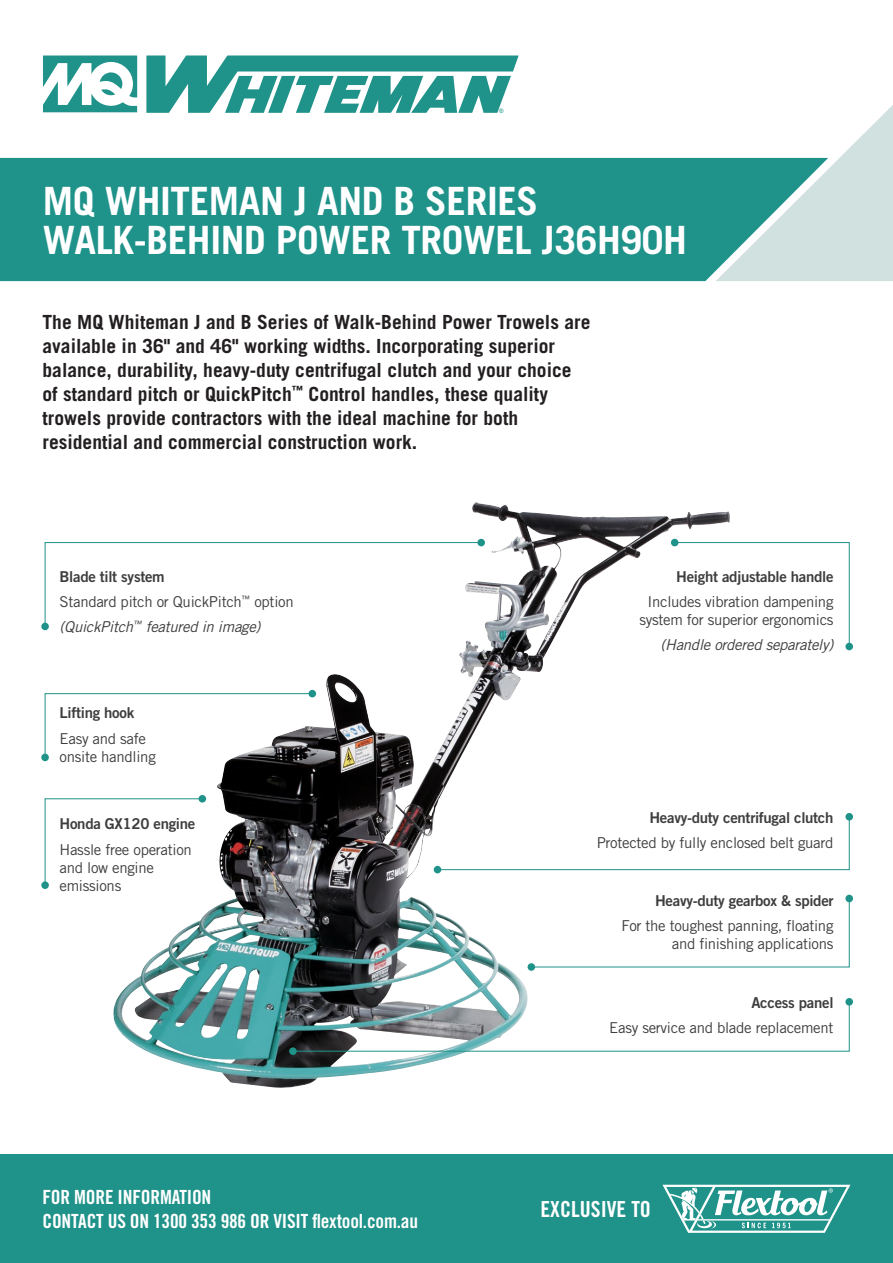
<style>
.page{position:relative;width:893px;height:1263px;background:#fff}
.page>*{position:absolute;margin:0;border:0;box-sizing:border-box;transform-origin:0 0}
.Intro_Heading_Bens{font:700 39px "Trade Gothic";letter-spacing:-.01em;color:#fff}
.t1{font:22.05px "Trade Gothic Bold Cond Twenty";color:#fff}
.Product_Descriptions{font:700 19.5px/24px "Trade Gothic";color:#231f20}
.t2{font:19.5px/24px "Trade Gothic Bold Cond Twenty";letter-spacing:-.01em;color:#fff}
.Pic_points{font:15px/18px "Trade Gothic";letter-spacing:-.02em;color:#3e3e3f}
.Pic_points-2{font:15px "Trade Gothic Bold Two";letter-spacing:-.02em;color:#3e3e3f}
.Pic_points-3{font:italic 15px "Trade Gothic";letter-spacing:-.02em;color:#3e3e3f}
.t3{font:6.15px "Arial";color:#1f9289}
</style>
<div class="page">
<img style="left:113px;top:502px;width:419px;height:581px">
<div style="left:0;top:158px;width:716px;height:123px;background:#1f9289"></div>
<svg style="left:146px;top:55px;width:373px;height:58px"></svg>
<svg style="left:43px;top:56px;width:94px;height:56px"></svg>
<svg style="left:716px;top:105px;width:177px;height:176px"></svg>
<div style="left:0;top:1154px;width:893px;height:109px;background:#1f9289"></div>
<svg style="left:662px;top:1185px;width:188px;height:48px"></svg>
<svg style="left:44px;top:693px;width:269px;height:65px"></svg>
<div style="left:309px;top:690px;width:7px;height:7px;background:#1f9289;border-radius:50%"></div>
<div style="left:41px;top:754px;width:8px;height:7px;background:#1f9289;border-radius:50%"></div>
<svg style="left:44px;top:798px;width:159px;height:88px"></svg>
<div style="left:199px;top:795px;width:7px;height:7px;background:#1f9289;border-radius:50%"></div>
<div style="left:41px;top:881px;width:8px;height:8px;background:#1f9289;border-radius:50%"></div>
<svg style="left:44px;top:542px;width:438px;height:85px"></svg>
<div style="left:41px;top:623px;width:8px;height:7px;background:#1f9289;border-radius:50%"></div>
<div style="left:477px;top:539px;width:8px;height:7px;background:#1f9289;border-radius:50%"></div>
<svg style="left:437px;top:816px;width:413px;height:54px"></svg>
<div style="left:845px;top:813px;width:8px;height:7px;background:#1f9289;border-radius:50%"></div>
<div style="left:434px;top:866px;width:7px;height:7px;background:#1f9289;border-radius:50%"></div>
<svg style="left:530px;top:898px;width:320px;height:70px"></svg>
<div style="left:845px;top:895px;width:8px;height:7px;background:#1f9289;border-radius:50%"></div>
<div style="left:528px;top:963px;width:7px;height:8px;background:#1f9289;border-radius:50%"></div>
<svg style="left:292px;top:1001px;width:558px;height:51px"></svg>
<div style="left:845px;top:998px;width:8px;height:7px;background:#1f9289;border-radius:50%"></div>
<div style="left:289px;top:1047px;width:8px;height:8px;background:#1f9289;border-radius:50%"></div>
<svg style="left:674px;top:542px;width:176px;height:102px"></svg>
<div style="left:845px;top:643px;width:8px;height:7px;background:#1f9289;border-radius:50%"></div>
<div style="left:671px;top:539px;width:7px;height:7px;background:#1f9289;border-radius:50%"></div>
<p class="t3" style="left:499px;top:107px;width:6px">®</p>
<p class="Intro_Heading_Bens" style="left:43px;top:178px;width:497px">MQ WHITEMAN J AND B SERIES</p>
<p class="Intro_Heading_Bens" style="left:43px;top:216px;width:645px">WALK-BEHIND POWER TROWEL J36H90H</p>
<p class="Product_Descriptions" style="left:43px;top:310px;width:549px">The MQ Whiteman J and B Series of Walk-Behind Power Trowels are available in 36" and 46" working widths. Incorporating superior balance, durability, heavy-duty centrifugal clutch and your choice of standard pitch or QuickPitch<sup>™</sup> Control handles, these quality trowels provide contractors with the ideal machine for both residential and commercial construction work.</p>
<p class="Pic_points-2" style="left:60px;top:567px;width:107px">Blade tilt system</p>
<p class="Pic_points" style="left:60px;top:592px;width:236px">Standard pitch or QuickPitch<sup>™</sup> option</p>
<p class="Pic_points-3" style="left:60px;top:617px;width:203px">(QuickPitch<sup>™</sup> featured in image)</p>
<p class="Pic_points-2" style="left:60px;top:704px;width:76px">Lifting hook</p>
<p class="Pic_points" style="left:60px;top:729px;width:98px">Easy and safe onsite handling</p>
<p class="Pic_points-2" style="left:60px;top:815px;width:137px">Honda GX120 engine</p>
<p class="Pic_points" style="left:60px;top:840px;width:134px">Hassle free operation and low engine emissions</p>
<p class="Pic_points-2" style="left:676px;top:567px;width:159px">Height adjustable handle</p>
<p class="Pic_points" style="left:639px;top:592px;width:196px;text-align:center">Includes vibration dampening system for superior ergonomics</p>
<p class="Pic_points-3" style="left:660px;top:635px;width:175px">(Handle ordered separately)</p>
<p class="Pic_points-2" style="left:649px;top:808px;width:186px">Heavy-duty centrifugal clutch</p>
<p class="Pic_points" style="left:597px;top:833px;width:238px">Protected by fully enclosed belt guard</p>
<p class="Pic_points-2" style="left:655px;top:891px;width:180px">Heavy-duty gearbox &amp; spider</p>
<p class="Pic_points" style="left:621px;top:916px;width:214px;text-align:right">For the toughest panning, floating and finishing applications</p>
<p class="Pic_points-2" style="left:751px;top:993px;width:84px">Access panel</p>
<p class="Pic_points" style="left:609px;top:1018px;width:226px">Easy service and blade replacement</p>
<p class="t2" style="left:43px;top:1185px;width:377px">FOR MORE INFORMATION<br>CONTACT US ON 1300 353 986 OR VISIT flextool.com.au</p>
<p class="t1" style="left:540px;top:1196px;width:112px">EXCLUSIVE TO</p>
</div>
